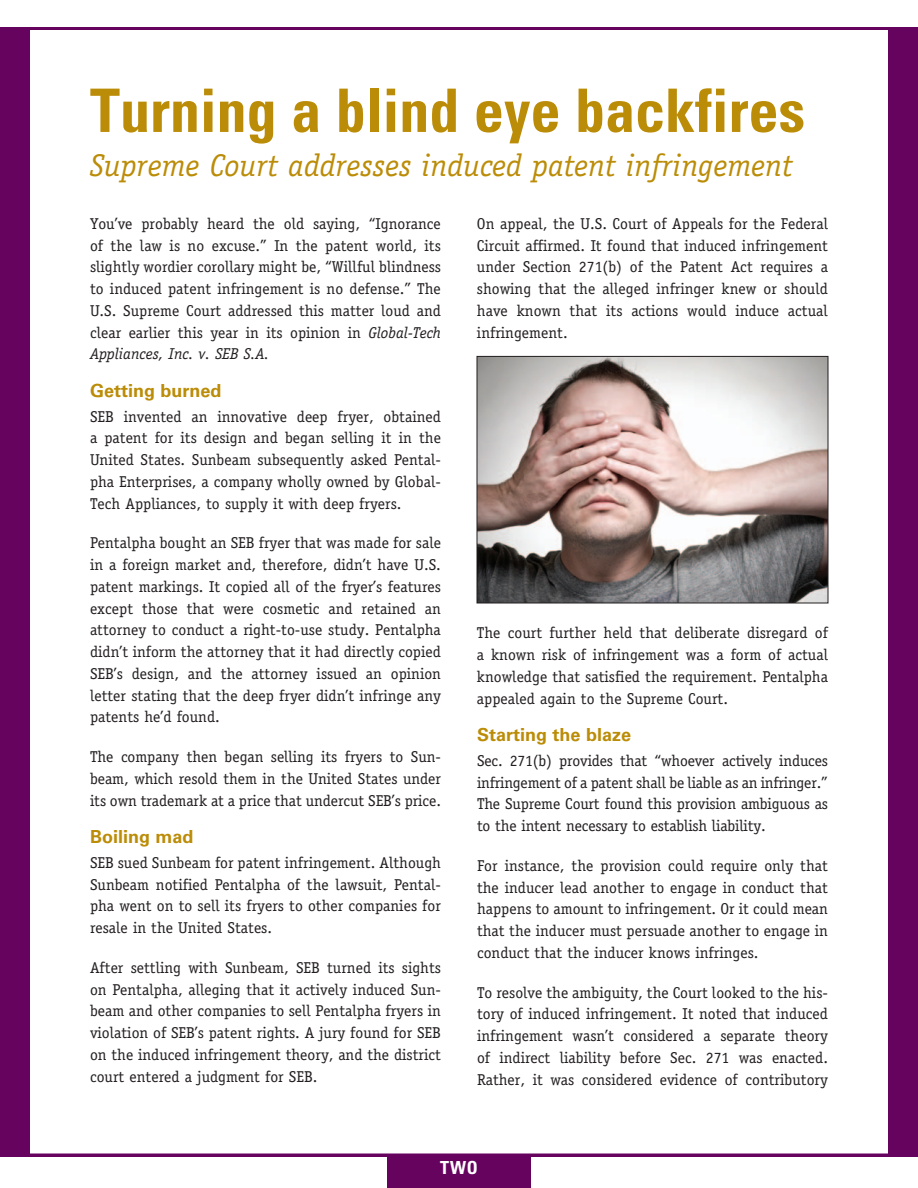
<style>
.page{position:relative;width:918px;height:1188px;background:#fff}
.page>*{position:absolute;margin:0;border:0;box-sizing:border-box;transform-origin:0 0}
.t1{font:700 condensed 60px "Univers LT Std";color:#bb8c07}
.t2{font:italic 31.5px "Officina Serif Std";color:#bb8c07}
.t3{font:700 18px "Univers LT Std";color:#bb8c07}
.t4{font:700 condensed 18px "Univers LT Std";color:#fff}
.t5{font:15.75px/21.8px "Officina Serif Std";color:#231f20;text-align:justify}
.s1{font-style:italic}
</style>
<div class="page">
<div style="left:0;top:27px;width:918px;height:1129px;background:#65035f"></div>
<div style="left:27px;top:27px;width:864px;height:1129px;background:#fff;border:3px solid #65035f"></div>
<div style="left:387px;top:1156px;width:144px;height:32px;background:#65035f"></div>
<img style="left:479px;top:358px;width:347px;height:243px">
<div style="left:477px;top:356px;width:351px;height:247px;border:1px solid #231f20"></div>
<h1 class="t1" style="left:90px;top:74px;width:717px">Turning a blind eye backfires</h1>
<h2 class="t2" style="left:90px;top:147px;width:704px">Supreme Court addresses induced patent infringement</h2>
<p class="t5" style="left:90px;top:213px;width:353px">You’ve probably heard the old saying, “Ignorance of the law is no excuse.” In the patent world, its slightly wordier corollary might be, “Willful blindness to induced patent infringement is no defense.” The U.S. Supreme Court addressed this matter loud and clear earlier this year in its opinion in <span class="s1">Global-Tech Appliances, Inc. v. SEB S.A.</span></p>
<p class="t3" style="left:90px;top:380px;width:133px">Getting burned</p>
<p class="t5" style="left:90px;top:405px;width:352px">SEB invented an innovative deep fryer, obtained a patent for its design and began selling it in the United States. Sunbeam subsequently asked Pental&shy;pha Enterprises, a company wholly owned by Global-Tech Appliances, to supply it with deep fryers.</p>
<p class="t5" style="left:90px;top:532px;width:353px">Pentalpha bought an SEB fryer that was made for sale in a foreign market and, therefore, didn’t have U.S. patent markings. It copied all of the fryer’s features except those that were cosmetic and retained an attorney to conduct a right-to-use study. Pentalpha didn’t inform the attorney that it had directly copied SEB’s design, and the attorney issued an opinion letter stating that the deep fryer didn’t infringe any patents he’d found.</p>
<p class="t5" style="left:90px;top:746px;width:353px">The company then began selling its fryers to Sun&shy;beam, which resold them in the United States under its own trademark at a price that undercut SEB’s price.</p>
<p class="t3" style="left:90px;top:826px;width:105px">Boiling mad</p>
<p class="t5" style="left:90px;top:852px;width:353px">SEB sued Sunbeam for patent infringement. Although Sunbeam notified Pentalpha of the lawsuit, Pental&shy;pha went on to sell its fryers to other companies for resale in the United States.</p>
<p class="t5" style="left:90px;top:957px;width:353px">After settling with Sunbeam, SEB turned its sights on Pentalpha, alleging that it actively induced Sun&shy;beam and other companies to sell Pentalpha fryers in violation of SEB’s patent rights. A jury found for SEB on the induced infringement theory, and the district court entered a judgment for SEB.</p>
<p class="t5" style="left:477px;top:213px;width:353px">On appeal, the U.S. Court of Appeals for the Federal Circuit affirmed. It found that induced infringement under Section 271(b) of the Patent Act requires a showing that the alleged infringer knew or should have known that its actions would induce actual infringement.</p>
<p class="t5" style="left:477px;top:622px;width:353px">The court further held that deliberate disregard of a known risk of infringement was a form of actual knowledge that satisfied the requirement. Pentalpha appealed again to the Supreme Court.</p>
<p class="t3" style="left:477px;top:724px;width:156px">Starting the blaze</p>
<p class="t5" style="left:477px;top:750px;width:353px">Sec. 271(b) provides that “whoever actively induces infringement of a patent shall be liable as an infringer.” The Supreme Court found this provision ambiguous as to the intent necessary to establish liability.</p>
<p class="t5" style="left:477px;top:855px;width:353px">For instance, the provision could require only that the inducer lead another to engage in conduct that happens to amount to infringement. Or it could mean that the inducer must persuade another to engage in conduct that the inducer knows infringes.</p>
<p class="t5" style="left:477px;top:981px;width:353px">To resolve the ambiguity, the Court looked to the his&shy;tory of induced infringement. It noted that induced infringement wasn’t considered a separate theory of indirect liability before Sec. 271 was enacted.<br>Rather, it was considered evidence of contributory</p>
<p class="t4" style="left:440px;top:1157px;width:39px">TWO</p>
</div>
